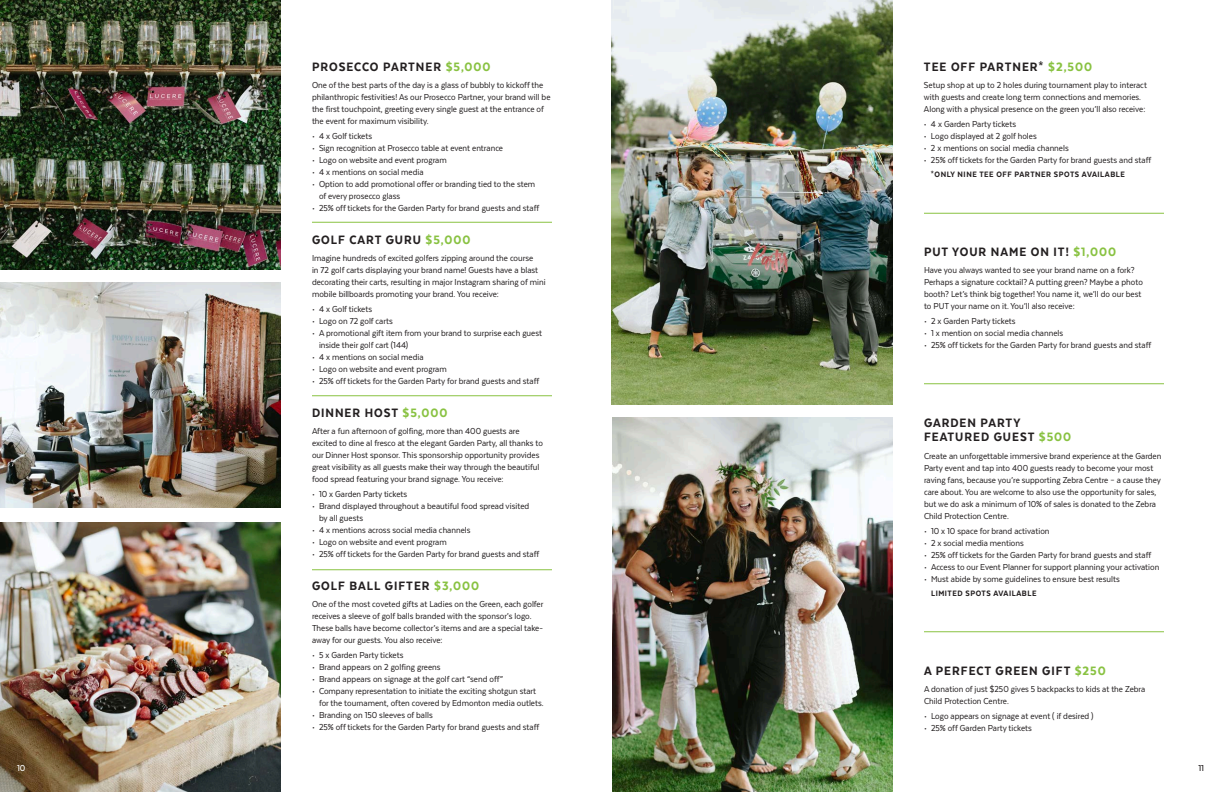
<style>
.page{position:relative;width:1224px;height:792px;background:#fff}
.page>*{position:absolute;margin:0;border:0;box-sizing:border-box;transform-origin:0 0}
.t1{font:800 14px/15px "Texta Narrow";letter-spacing:.07em;color:#231f20}
.t2{font:10px/12px "Texta Narrow";color:#231f20}
.t3{font:500 10px "Texta Narrow";color:#fff}
.t4{font:500 10px "Texta Narrow";color:#231f20}
.t5{font:800 9px "Texta Narrow";letter-spacing:.06em;color:#231f20}
.s1{color:#89c242}
</style>
<div class="page">
<hr style="left:312px;top:222px;width:240px;height:1px;background:#89c242">
<hr style="left:312px;top:396px;width:240px;height:1px;background:#89c242">
<hr style="left:312px;top:570px;width:240px;height:1px;background:#89c242">
<hr style="left:924px;top:213px;width:240px;height:1px;background:#89c242">
<hr style="left:924px;top:384px;width:240px;height:1px;background:#89c242">
<hr style="left:924px;top:632px;width:240px;height:1px;background:#89c242">
<img style="left:612px;top:0;width:281px;height:405px">
<img style="left:612px;top:417px;width:281px;height:375px">
<img style="left:0;top:522px;width:281px;height:270px">
<img style="left:0;top:0;width:281px;height:270px">
<img style="left:0;top:282px;width:281px;height:226px">
<p class="t1" style="left:312px;top:59px;width:180px">PROSECCO PARTNER <span class="s1">$5,000</span></p>
<p class="t2" style="left:312px;top:78px;width:240px">One of the best parts of the day is a glass of bubbly to kickoff the philanthropic festivities! As our Prosecco Partner, your brand will be the first touchpoint, greeting every single guest at the entrance of the event for maximum visibility.</p>
<p class="t2" style="left:312px;top:129px;width:62px">• 4 x Golf tickets</p>
<p class="t2" style="left:312px;top:141px;width:193px">• Sign recognition at Prosecco table at event entrance</p>
<p class="t2" style="left:312px;top:153px;width:136px">• Logo on website and event program</p>
<p class="t2" style="left:312px;top:165px;width:113px">• 4 x mentions on social media</p>
<p class="t2" style="left:319px;top:177px;width:218px;text-indent:-7px">• Option to add promotional offer or branding tied to the stem of every prosecco glass</p>
<p class="t2" style="left:312px;top:201px;width:229px">• 25% off tickets for the Garden Party for brand guests and staff</p>
<p class="t1" style="left:312px;top:232px;width:160px">GOLF CART GURU <span class="s1">$5,000</span></p>
<p class="t2" style="left:312px;top:251px;width:235px">Imagine hundreds of excited golfers zipping around the course<br>in 72 golf carts displaying your brand name! Guests have a blast decorating their carts, resulting in major Instagram sharing of mini mobile billboards promoting your brand. You receive:</p>
<p class="t2" style="left:312px;top:302px;width:62px">• 4 x Golf tickets</p>
<p class="t2" style="left:312px;top:314px;width:82px">• Logo on 72 golf carts</p>
<p class="t2" style="left:319px;top:326px;width:225px;text-indent:-7px">• A promotional gift item from your brand to surprise each guest inside their golf cart (144)</p>
<p class="t2" style="left:312px;top:350px;width:113px">• 4 x mentions on social media</p>
<p class="t2" style="left:312px;top:362px;width:136px">• Logo on website and event program</p>
<p class="t2" style="left:312px;top:374px;width:229px">• 25% off tickets for the Garden Party for brand guests and staff</p>
<p class="t1" style="left:312px;top:405px;width:137px">DINNER HOST <span class="s1">$5,000</span></p>
<p class="t2" style="left:312px;top:424px;width:232px">After a fun afternoon of golfing, more than 400 guests are excited to dine al fresco at the elegant Garden Party, all thanks to our Dinner Host sponsor. This sponsorship opportunity provides great visibility as all guests make their way through the beautiful food spread featuring your brand signage. You receive:</p>
<p class="t2" style="left:312px;top:487px;width:97px">• 10 x Garden Party tickets</p>
<p class="t2" style="left:319px;top:499px;width:212px;text-indent:-7px">• Brand displayed throughout a beautiful food spread visited by all guests</p>
<p class="t2" style="left:312px;top:523px;width:160px">• 4 x mentions across social media channels</p>
<p class="t2" style="left:312px;top:535px;width:136px">• Logo on website and event program</p>
<p class="t2" style="left:312px;top:547px;width:229px">• 25% off tickets for the Garden Party for brand guests and staff</p>
<p class="t1" style="left:312px;top:578px;width:169px">GOLF BALL GIFTER <span class="s1">$3,000</span></p>
<p class="t2" style="left:312px;top:597px;width:233px">One of the most coveted gifts at Ladies on the Green, each golfer receives a sleeve of golf balls branded with the sponsor’s logo.<br>These balls have become collector’s items and are a special take&shy;away for our guests. You also receive:</p>
<p class="t2" style="left:312px;top:648px;width:93px">• 5 x Garden Party tickets</p>
<p class="t2" style="left:312px;top:660px;width:130px">• Brand appears on 2 golfing greens</p>
<p class="t2" style="left:312px;top:672px;width:192px">• Brand appears on signage at the golf cart “send off”</p>
<p class="t2" style="left:319px;top:684px;width:226px;text-indent:-7px">• Company representation to initiate the exciting shotgun start for the tournament, often covered by Edmonton media outlets.</p>
<p class="t2" style="left:312px;top:708px;width:122px">• Branding on 150 sleeves of balls</p>
<p class="t2" style="left:312px;top:720px;width:229px">• 25% off tickets for the Garden Party for brand guests and staff</p>
<p class="t1" style="left:924px;top:59px;width:170px">TEE OFF PARTNER* <span class="s1">$2,500</span></p>
<p class="t2" style="left:924px;top:78px;width:224px">Setup shop at up to 2 holes during tournament play to interact with guests and create long term connections and memories.<br>Along with a physical presence on the green you’ll also receive:</p>
<p class="t2" style="left:924px;top:117px;width:94px">• 4 x Garden Party tickets</p>
<p class="t2" style="left:924px;top:129px;width:114px">• Logo displayed at 2 golf holes</p>
<p class="t2" style="left:924px;top:141px;width:146px">• 2 x mentions on social media channels</p>
<p class="t2" style="left:924px;top:153px;width:229px">• 25% off tickets for the Garden Party for brand guests and staff</p>
<p class="t5" style="left:931px;top:169px;width:196px">*ONLY NINE TEE OFF PARTNER SPOTS AVAILABLE</p>
<p class="t1" style="left:924px;top:244px;width:194px">PUT YOUR NAME ON IT! <span class="s1">$1,000</span></p>
<p class="t2" style="left:924px;top:263px;width:220px">Have you always wanted to see your brand name on a fork?<br>Perhaps a signature cocktail? A putting green? Maybe a photo booth? Let’s think big together! You name it, we’ll do our best to PUT your name on it. You’ll also receive:</p>
<p class="t2" style="left:924px;top:314px;width:93px">• 2 x Garden Party tickets</p>
<p class="t2" style="left:924px;top:326px;width:141px">• 1 x mention on social media channels</p>
<p class="t2" style="left:924px;top:338px;width:229px">• 25% off tickets for the Garden Party for brand guests and staff</p>
<p class="t1" style="left:924px;top:415px;width:149px">GARDEN PARTY<br>FEATURED GUEST <span class="s1">$500</span></p>
<p class="t2" style="left:924px;top:449px;width:239px">Create an unforgettable immersive brand experience at the Garden Party event and tap into 400 guests ready to become your most raving fans, because you’re supporting Zebra Centre – a cause they care about. You are welcome to also use the opportunity for sales, but we do ask a minimum of 10% of sales is donated to the Zebra Child Protection Centre.</p>
<p class="t2" style="left:924px;top:524px;width:127px">• 10 x 10 space for brand activation</p>
<p class="t2" style="left:924px;top:536px;width:101px">• 2 x social media mentions</p>
<p class="t2" style="left:924px;top:548px;width:229px">• 25% off tickets for the Garden Party for brand guests and staff</p>
<p class="t2" style="left:924px;top:560px;width:237px">• Access to our Event Planner for support planning your activation</p>
<p class="t2" style="left:924px;top:572px;width:197px">• Must abide by some guidelines to ensure best results</p>
<p class="t5" style="left:931px;top:588px;width:107px">LIMITED SPOTS AVAILABLE</p>
<p class="t1" style="left:924px;top:663px;width:183px">A PERFECT GREEN GIFT <span class="s1">$250</span></p>
<p class="t2" style="left:924px;top:682px;width:223px">A donation of just $250 gives 5 backpacks to kids at the Zebra<br>Child Protection Centre.</p>
<p class="t2" style="left:924px;top:709px;width:171px">• Logo appears on signage at event ( if desired )</p>
<p class="t2" style="left:924px;top:721px;width:109px">• 25% off Garden Party tickets</p>
<p class="t3" style="left:17px;top:763px;width:10px">10</p>
<p class="t4" style="left:1198px;top:763px;width:7px">11</p>
</div>
